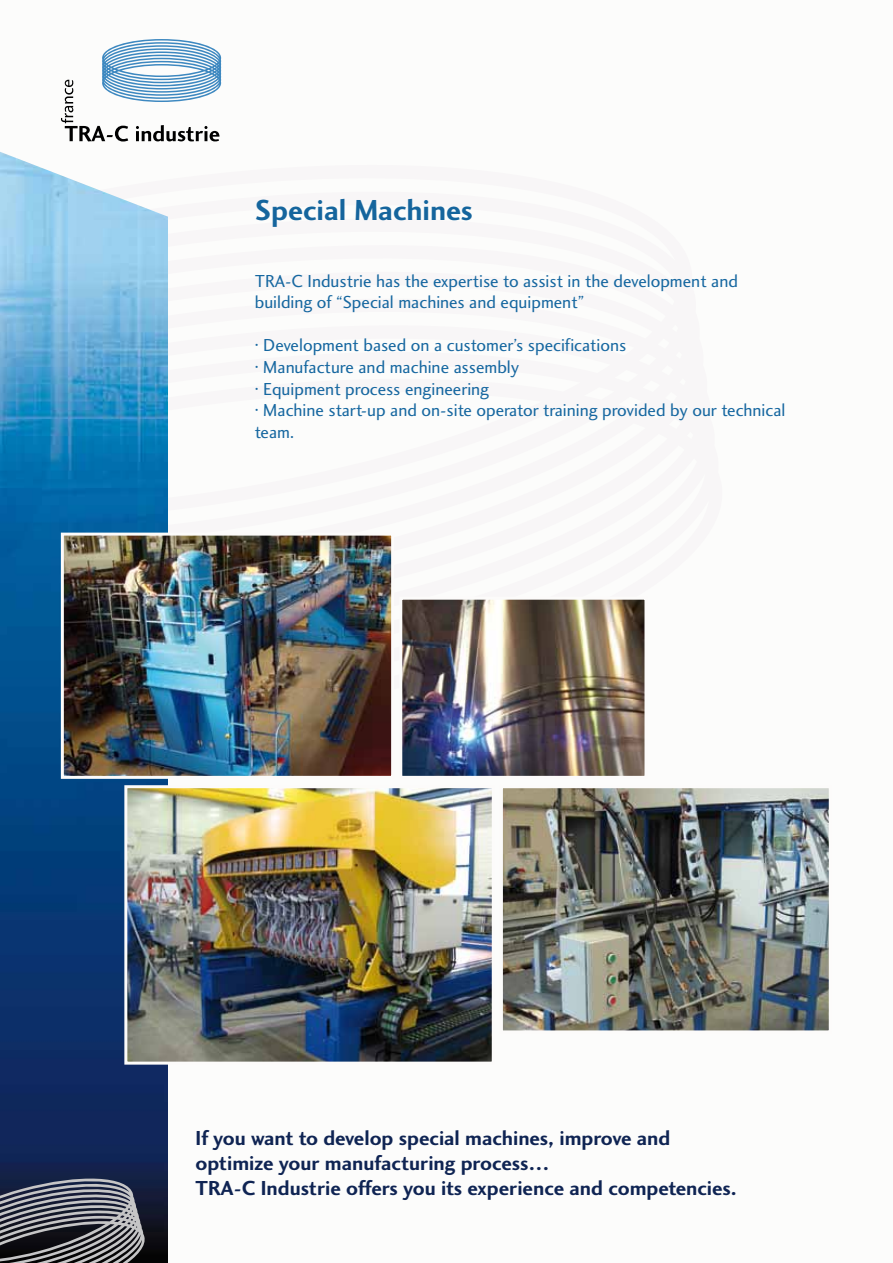
<style>
.page{position:relative;width:893px;height:1263px;background:#fcfcfb}
.page>*{position:absolute;margin:0;border:0;box-sizing:border-box;transform-origin:0 0}
.t1{font:30px "Charlotte Sans Bold Plain";color:#15659d}
.t2{font:21px/25.2px "Charlotte Sans Bold Plain";color:#0f2453}
.t3{font:18px/21.6px "Charlotte Sans Book Plain";color:#1667a0}
</style>
<div class="page">
<img style="left:0;top:152px;width:168px;height:1111px">
<svg style="left:61px;top:39px;width:160px;height:102px"></svg>
<svg style="left:0;top:1173px;width:149px;height:90px;background:#565964"></svg>
<img style="left:65px;top:537px;width:325px;height:238px">
<div style="left:61px;top:533px;width:333px;height:246px;border:3px solid #fcfbfa"></div>
<img style="left:403px;top:601px;width:240px;height:174px">
<div style="left:399px;top:597px;width:248px;height:182px;border:3px solid #fcfbfa"></div>
<img style="left:128px;top:789px;width:363px;height:271px">
<div style="left:124px;top:785px;width:371px;height:279px;border:3px solid #fcfbfa"></div>
<img style="left:504px;top:789px;width:324px;height:240px">
<div style="left:500px;top:785px;width:332px;height:248px;border:3px solid #fcfbfa"></div>
<h1 class="t1" style="left:255px;top:193px;width:219px">Special Machines</h1>
<p class="t3" style="left:255px;top:270px;width:485px">TRA-C Industrie has the expertise to assist in the development and building of “Special machines and equipment”</p>
<p class="t3" style="left:255px;top:335px;width:532px">· Development based on a customer’s specifications<br>· Manufacture and machine assembly<br>· Equipment process engineering<br>· Machine start-up and on-site operator training provided by our technical team.</p>
<p class="t2" style="left:196px;top:1125px;width:542px">If you want to develop special machines, improve and optimize your manufacturing process…<br>TRA-C Industrie offers you its experience and competencies.</p>
</div>
